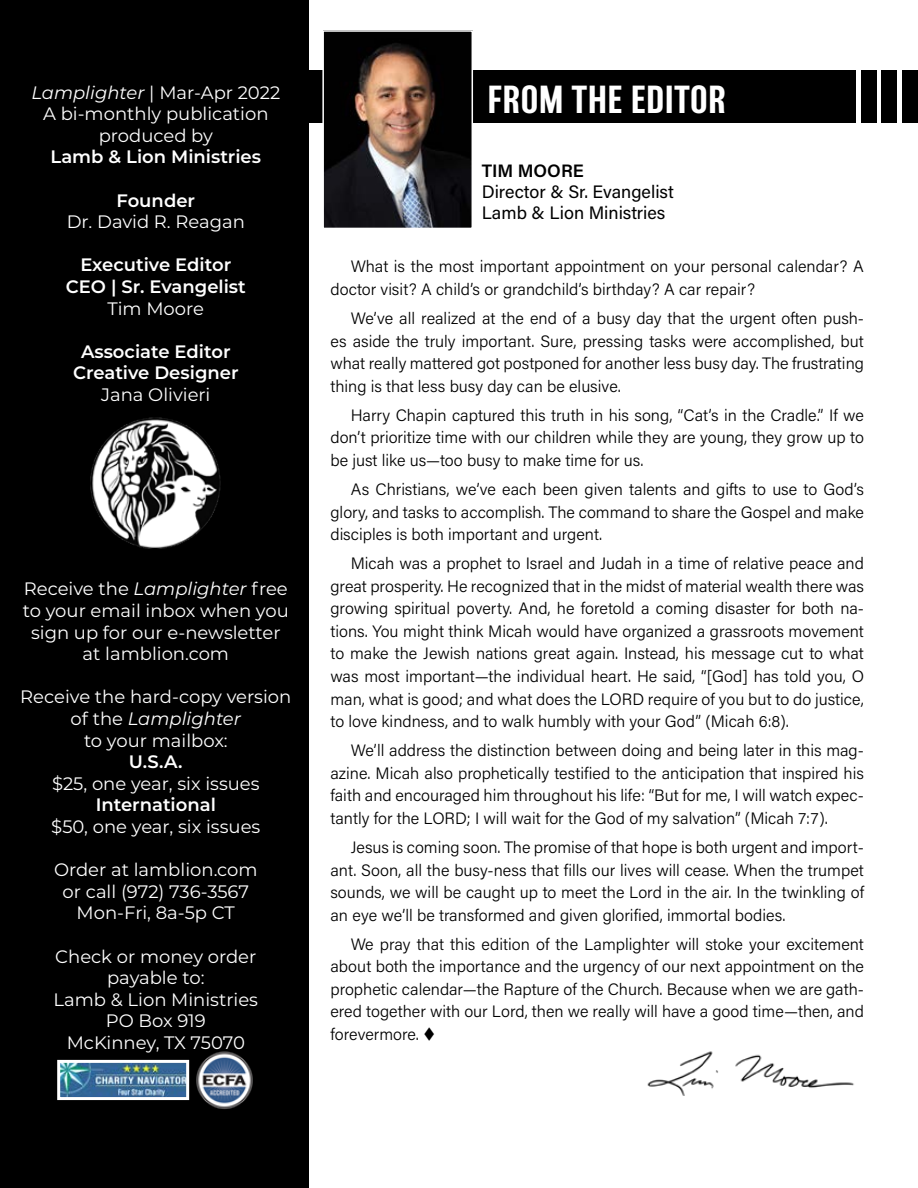
<style>
.page{position:relative;width:918px;height:1188px;background:#fff}
.page>*{position:absolute;margin:0;border:0;box-sizing:border-box;transform-origin:0 0}
.t1{font:500 36px "Balboa";letter-spacing:.02em;color:#fff}
.t2{font:18px/21.6px "Montserrat";color:#fff;text-align:center}
.t3{font:600 18px/21.6px "Montserrat";color:#fff;text-align:center}
.t4{font:18px/21px "Acumin Pro";color:#000}
.t5{font:600 18px "Acumin Pro";color:#000}
.t6{font:300 16.5px/22.5px "Acumin Pro";color:#000;text-align:justify}
.s1{font-style:italic}
</style>
<div class="page">
<div style="left:0;top:0;width:308px;height:1188px;background:#000"></div>
<img style="left:91px;top:418px;width:130px;height:130px">
<img style="left:196px;top:1051px;width:57px;height:58px">
<img style="left:61px;top:1064px;width:124px;height:32px">
<div style="left:57px;top:1060px;width:132px;height:40px;border:3px solid #fff"></div>
<div style="left:308px;top:70px;width:548px;height:52px;background:#000"></div>
<div style="left:861px;top:70px;width:15px;height:52px;background:#000"></div>
<div style="left:882px;top:70px;width:15px;height:52px;background:#000"></div>
<div style="left:902px;top:70px;width:16px;height:52px;background:#000"></div>
<img style="left:647px;top:1051px;width:207px;height:45px">
<img style="left:325px;top:33px;width:145px;height:193px">
<div style="left:322px;top:30px;width:151px;height:199px;border:2px solid #fff"></div>
<p class="t2" style="left:31px;top:81px;width:250px"><span class="s1">Lamplighter</span> | Mar-Apr 2022<br>A bi-monthly publication produced by</p>
<p class="t3" style="left:51px;top:145px;width:212px">Lamb &amp; Lion Ministries</p>
<p class="t3" style="left:117px;top:189px;width:80px">Founder</p>
<p class="t2" style="left:67px;top:210px;width:180px">Dr. David R. Reagan</p>
<p class="t3" style="left:66px;top:253px;width:182px">Executive Editor<br>CEO | Sr. Evangelist</p>
<p class="t2" style="left:108px;top:297px;width:98px">Tim Moore</p>
<p class="t3" style="left:73px;top:340px;width:167px">Associate Editor<br>Creative Designer</p>
<p class="t2" style="left:101px;top:383px;width:111px">Jana Olivieri</p>
<p class="t2" style="left:23px;top:577px;width:267px">Receive the <span class="s1">Lamplighter</span> free to your email inbox when you sign up for our e-newsletter at lamblion.com</p>
<p class="t2" style="left:20px;top:685px;width:273px">Receive the hard-copy version of the <span class="s1">Lamplighter<br></span>to your mailbox:</p>
<p class="t3" style="left:129px;top:750px;width:55px">U.S.A.</p>
<p class="t2" style="left:52px;top:772px;width:209px">$25, one year, six issues</p>
<p class="t3" style="left:96px;top:793px;width:122px">International</p>
<p class="t2" style="left:51px;top:815px;width:211px">$50, one year, six issues</p>
<p class="t2" style="left:54px;top:858px;width:205px">Order at lamblion.com or call (972) 736-3567<br>Mon-Fri, 8a-5p CT</p>
<p class="t2" style="left:54px;top:945px;width:206px">Check or money order payable to:<br>Lamb &amp; Lion Ministries<br>PO Box 919<br>McKinney, TX 75070</p>
<h1 class="t1" style="left:488px;top:79px;width:239px">FROM THE EDITOR</h1>
<p class="t5" style="left:482px;top:158px;width:104px">TIM MOORE</p>
<p class="t4" style="left:482px;top:180px;width:194px">Director &amp; Sr. Evangelist<br>Lamb &amp; Lion Ministries</p>
<p class="t6" style="left:330px;top:255px;width:535px;text-indent:20px">What is the most important appointment on your personal calendar? A doctor visit? A child’s or grandchild’s birthday? A car repair?</p>
<p class="t6" style="left:330px;top:307px;width:535px;text-indent:20px">We’ve all realized at the end of a busy day that the urgent often push&shy;es aside the truly important. Sure, pressing tasks were accomplished, but what really mattered got postponed for another less busy day. The frustrating thing is that less busy day can be elusive.</p>
<p class="t6" style="left:330px;top:403px;width:535px;text-indent:20px">Harry Chapin captured this truth in his song, “Cat’s in the Cradle.” If we don’t prioritize time with our children while they are young, they grow up to be just like us—too busy to make time for us.</p>
<p class="t6" style="left:330px;top:478px;width:535px;text-indent:20px">As Christians, we’ve each been given talents and gifts to use to God’s glory, and tasks to accomplish. The command to share the Gospel and make disciples is both important and urgent.</p>
<p class="t6" style="left:330px;top:552px;width:535px;text-indent:20px">Micah was a prophet to Israel and Judah in a time of relative peace and great prosperity. He recognized that in the midst of material wealth there was growing spiritual poverty. And, he foretold a coming disaster for both na&shy;tions. You might think Micah would have organized a grassroots movement to make the Jewish nations great again. Instead, his message cut to what was most important—the individual heart. He said, “[God] has told you, O man, what is good; and what does the LORD require of you but to do justice, to love kindness, and to walk humbly with your God” (Micah 6:8).</p>
<p class="t6" style="left:330px;top:739px;width:535px;text-indent:20px">We’ll address the distinction between doing and being later in this mag&shy;azine. Micah also prophetically testified to the anticipation that inspired his faith and encouraged him throughout his life: “But for me, I will watch expec&shy;tantly for the LORD; I will wait for the God of my salvation” (Micah 7:7).</p>
<p class="t6" style="left:330px;top:835px;width:535px;text-indent:20px">Jesus is coming soon. The promise of that hope is both urgent and import&shy;ant. Soon, all the busy-ness that fills our lives will cease. When the trumpet sounds, we will be caught up to meet the Lord in the air. In the twinkling of an eye we’ll be transformed and given glorified, immortal bodies.</p>
<p class="t6" style="left:330px;top:932px;width:535px;text-indent:20px">We pray that this edition of the Lamplighter will stoke your excitement about both the importance and the urgency of our next appointment on the prophetic calendar—the Rapture of the Church. Because when we are gath&shy;ered together with our Lord, then we really will have a good time—then, and forevermore. ▼</p>
</div>
